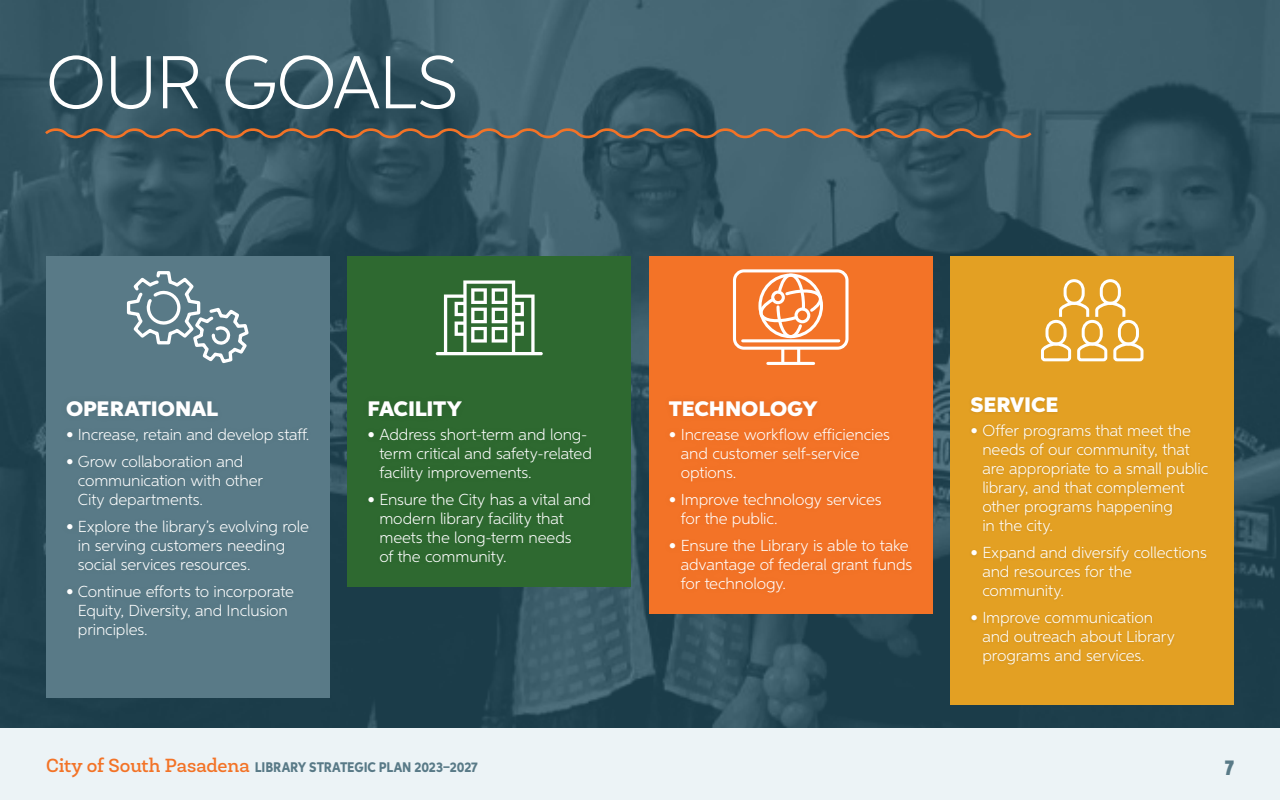
<style>
.page{position:relative;width:1280px;height:800px;background:#ecf3f6}
.page>*{position:absolute;margin:0;border:0;box-sizing:border-box;transform-origin:0 0}
.Section{font:300 75px "Aspira";letter-spacing:-.025em;color:#fff}
.t1{font:900 21.5px "Aspira XX Nar";color:#597a87}
.H4_White{font:900 21.1px "Aspira Wide";letter-spacing:-.005em;color:#fff}
.B1_-_Goals_White{font:300 16px/19px "Aspira";letter-spacing:-.005em;color:#fff}
.t2{font:800 14px "Aspira";letter-spacing:-.005em;color:#597a87;scale:.91 1}
.s1{font-family:"Newslab";font-weight:500;font-size:19.3px;color:#f37327}
</style>
<div class="page">
<img style="left:0;top:0;width:1280px;height:728px">
<div style="left:46px;top:256px;width:284px;height:441px;background:#597a87"></div>
<div style="left:347px;top:256px;width:284px;height:330px;background:#2e6930"></div>
<div style="left:649px;top:256px;width:284px;height:357px;background:#f37327"></div>
<div style="left:950px;top:256px;width:284px;height:448px;background:#e3a023"></div>
<svg style="left:127px;top:271px;width:122px;height:92px"></svg>
<svg style="left:444px;top:280px;width:91px;height:72px"></svg>
<hr style="left:436px;top:352px;width:107px;height:3px;background:#fff;border-radius:2px">
<svg style="left:758px;top:273px;width:65px;height:66px"></svg>
<div style="left:794px;top:307px;width:16px;height:16px;border:3px solid #fff;border-radius:50%"></div>
<hr style="left:768px;top:362px;width:46px;height:3px;background:#fff">
<hr style="left:781px;top:349px;width:3px;height:14px;background:#fff">
<hr style="left:797px;top:349px;width:3px;height:14px;background:#fff">
<div style="left:733px;top:269px;width:116px;height:81px;border:3px solid #fff;border-radius:9px"></div>
<hr style="left:743px;top:339px;width:96px;height:3px;background:#fff">
<svg style="left:1041px;top:279px;width:102px;height:82px"></svg>
<svg style="left:42px;top:125px;width:992px;height:17px;background:#555b59"></svg>
<p class="Section" style="left:46px;top:37px;width:414px">OUR GOALS</p>
<p class="H4_White" style="left:66px;top:396px;width:154px">OPERATIONAL</p>
<p class="B1_-_Goals_White" style="left:66px;top:425px;width:245px">• Increase, retain and develop staff.</p>
<p class="B1_-_Goals_White" style="left:78px;top:452px;width:187px;text-indent:-12px">• Grow collaboration and communication with other<br>City departments.</p>
<p class="B1_-_Goals_White" style="left:78px;top:517px;width:233px;text-indent:-12px">• Explore the library’s evolving role in serving customers needing social services resources.</p>
<p class="B1_-_Goals_White" style="left:78px;top:582px;width:218px;text-indent:-12px">• Continue efforts to incorporate<br>Equity, Diversity, and Inclusion principles.</p>
<p class="H4_White" style="left:367px;top:396px;width:96px">FACILITY</p>
<p class="B1_-_Goals_White" style="left:379px;top:425px;width:214px;text-indent:-12px">• Address short-term and long&shy;term critical and safety-related facility improvements.</p>
<p class="B1_-_Goals_White" style="left:379px;top:490px;width:213px;text-indent:-12px">• Ensure the City has a vital and modern library facility that meets the long-term needs<br>of the community.</p>
<p class="H4_White" style="left:669px;top:396px;width:150px">TECHNOLOGY</p>
<p class="B1_-_Goals_White" style="left:681px;top:425px;width:211px;text-indent:-12px">• Increase workflow efficiencies and customer self-service options.</p>
<p class="B1_-_Goals_White" style="left:681px;top:490px;width:202px;text-indent:-12px">• Improve technology services for the public.</p>
<p class="B1_-_Goals_White" style="left:681px;top:536px;width:233px;text-indent:-12px">• Ensure the Library is able to take advantage of federal grant funds for technology.</p>
<p class="H4_White" style="left:970px;top:392px;width:89px">SERVICE</p>
<p class="B1_-_Goals_White" style="left:982px;top:421px;width:228px;text-indent:-12px">• Offer programs that meet the needs of our community, that are appropriate to a small public library, and that complement other programs happening<br>in the city.</p>
<p class="B1_-_Goals_White" style="left:982px;top:543px;width:226px;text-indent:-12px">• Expand and diversify collections and resources for the community.</p>
<p class="B1_-_Goals_White" style="left:982px;top:608px;width:194px;text-indent:-12px">• Improve communication and outreach about Library programs and services.</p>
<p class="t2" style="left:46px;top:758px;width:476px"><span class="s1">City of South Pasadena</span> LIBRARY STRATEGIC PLAN 2023–2027</p>
<h2 class="t1" style="left:1225px;top:754px;width:11px">7</h2>
</div>
